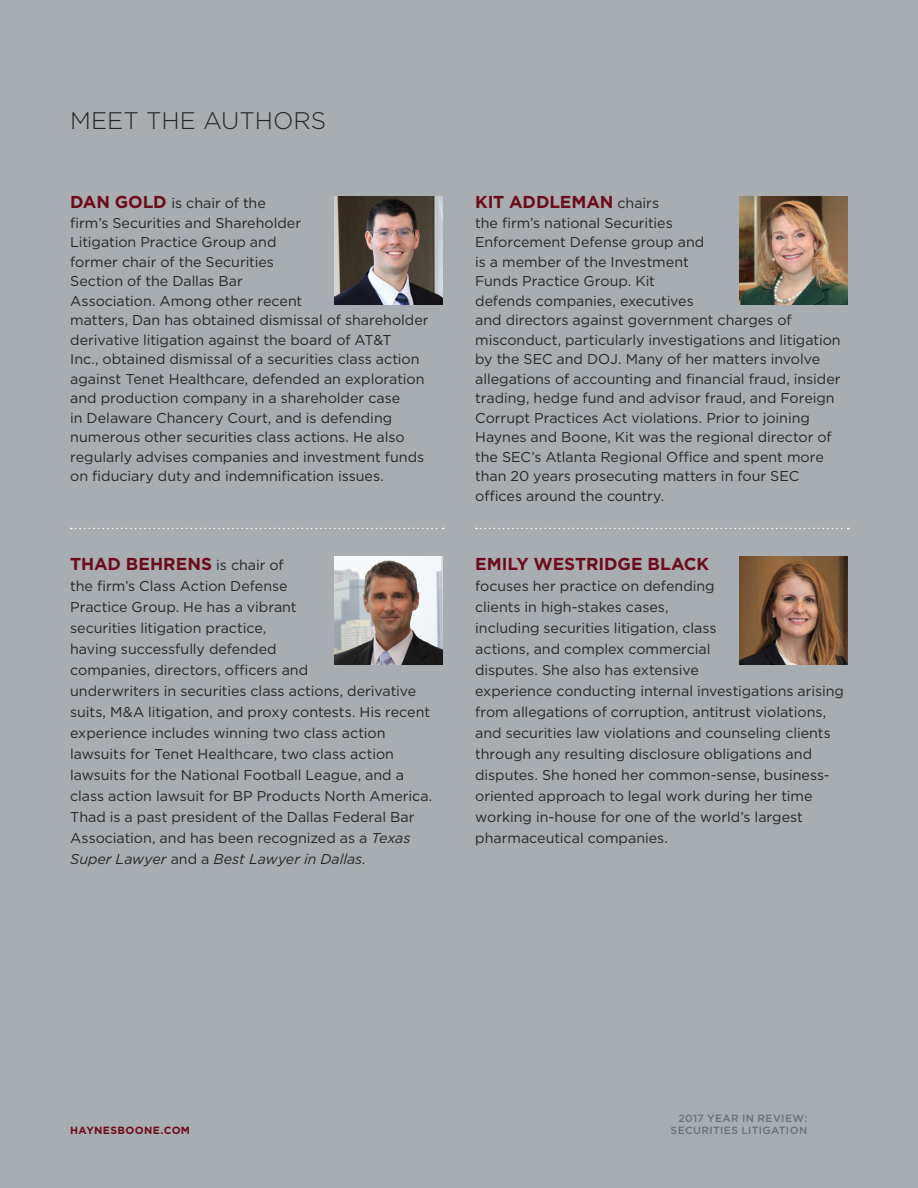
<style>
.page{position:relative;width:918px;height:1188px;background:#a8adb1}
.page>*{position:absolute;margin:0;border:0;box-sizing:border-box;transform-origin:0 0}
.t1{font:300 24px "Gotham";letter-spacing:-.005em;color:#232629}
.t2{font:700 17.25px "Gotham";letter-spacing:-.005em;color:#6c0b1a}
.t3{font:14.25px/19.5px "Gotham";color:#232629}
.t4{font:500 10.5px/12px "Gotham";letter-spacing:.035em;color:#6b7075;text-align:right}
.t5{font:700 10.5px "Gotham";letter-spacing:.035em;color:#6c0b1a}
.s1{font-weight:700;font-size:17.25px;color:#6c0b1a}
.s2{font-weight:400;font-size:14.25px;color:#232629}
.s3{font-style:italic}
</style>
<div class="page">
<svg style="left:71px;top:528px;width:373px;height:1px"></svg>
<svg style="left:476px;top:528px;width:373px;height:1px"></svg>
<img style="left:334px;top:197px;width:108px;height:107px">
<img style="left:740px;top:196px;width:108px;height:108px">
<img style="left:334px;top:557px;width:108px;height:108px">
<img style="left:740px;top:557px;width:108px;height:108px">
<h1 class="t1" style="left:70px;top:105px;width:257px">MEET THE AUTHORS</h1>
<p class="t3" style="left:70px;top:193px;width:360px"><span class="s1">DAN GOLD</span> is chair of the<br>firm’s Securities and Shareholder<br>Litigation Practice Group and<br>former chair of the Securities<br>Section of the Dallas Bar<br>Association. Among other recent<br>matters, Dan has obtained dismissal of shareholder derivative litigation against the board of AT&amp;T<br>Inc., obtained dismissal of a securities class action against Tenet Healthcare, defended an exploration and production company in a shareholder case<br>in Delaware Chancery Court, and is defending numerous other securities class actions. He also regularly advises companies and investment funds on fiduciary duty and indemnification issues.</p>
<p class="t2" style="left:475px;top:191px;width:185px">KIT ADDLEMAN <span class="s2">chairs</span></p>
<p class="t3" style="left:475px;top:213px;width:367px">the firm’s national Securities<br>Enforcement Defense group and<br>is a member of the Investment<br>Funds Practice Group. Kit<br>defends companies, executives<br>and directors against government charges of misconduct, particularly investigations and litigation by the SEC and DOJ. Many of her matters involve allegations of accounting and financial fraud, insider trading, hedge fund and advisor fraud, and Foreign Corrupt Practices Act violations. Prior to joining Haynes and Boone, Kit was the regional director of the SEC’s Atlanta Regional Office and spent more than 20 years prosecuting matters in four SEC offices around the country.</p>
<p class="t2" style="left:70px;top:552px;width:215px">THAD BEHRENS <span class="s2">is chair of</span></p>
<p class="t3" style="left:70px;top:575px;width:364px;line-height:21px">the firm’s Class Action Defense<br>Practice Group. He has a vibrant<br>securities litigation practice,<br>having successfully defended<br>companies, directors, officers and<br>underwriters in securities class actions, derivative suits, M&amp;A litigation, and proxy contests. His recent experience includes winning two class action lawsuits for Tenet Healthcare, two class action lawsuits for the National Football League, and a class action lawsuit for BP Products North America.<br>Thad is a past president of the Dallas Federal Bar Association, and has been recognized as a <span class="s3">Texas Super Lawyer</span> and a <span class="s3">Best Lawyer in Dallas.</span></p>
<p class="t2" style="left:475px;top:552px;width:235px">EMILY WESTRIDGE BLACK</p>
<p class="t3" style="left:475px;top:575px;width:370px;line-height:21px">focuses her practice on defending<br>clients in high-stakes cases,<br>including securities litigation, class<br>actions, and complex commercial<br>disputes. She also has extensive<br>experience conducting internal investigations arising from allegations of corruption, antitrust violations, and securities law violations and counseling clients through any resulting disclosure obligations and disputes. She honed her common-sense, business&shy;oriented approach to legal work during her time working in-house for one of the world’s largest pharmaceutical companies.</p>
<p class="t5" style="left:70px;top:1123px;width:121px">HAYNESBOONE.COM</p>
<p class="t4" style="left:671px;top:1112px;width:138px">2017 YEAR IN REVIEW:<br>SECURITIES LITIGATION</p>
</div>
